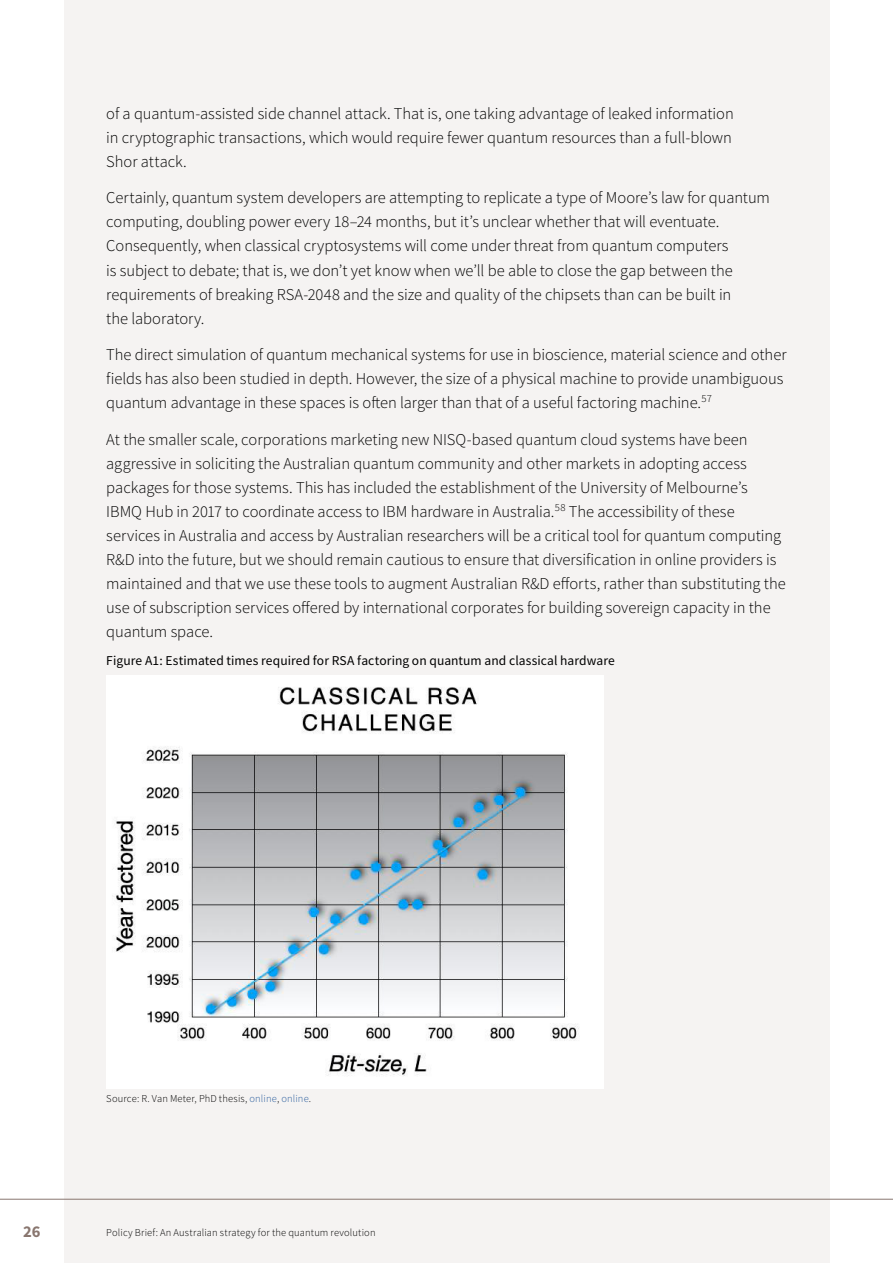
<style>
.page{position:relative;width:893px;height:1263px;background:#fff}
.page>*{position:absolute;margin:0;border:0;box-sizing:border-box;transform-origin:0 0}
.t1{font:300 16.5px/24px "Source Sans Pro";letter-spacing:-.005em;color:#000}
.t2{font:700 16.5px "Source Sans Pro";color:#89766f}
.t3{font:13.5px "Source Sans Pro";letter-spacing:.005em;color:#000}
.t4{font:300 10.5px "Source Sans Pro";letter-spacing:.015em;color:#000}
.s1{color:#285c9c}
</style>
<div class="page">
<div style="left:64px;top:0;width:765px;height:1263px;background:#f5f3f2"></div>
<img style="left:106px;top:675px;width:497px;height:414px">
<hr style="left:0;top:1199px;width:893px;height:1px;background:#89766f">
<p class="t1" style="left:106px;top:101px;width:629px;text-align:justify">of a quantum-assisted side channel attack. That is, one taking advantage of leaked information in cryptographic transactions, which would require fewer quantum resources than a full-blown Shor attack.</p>
<p class="t1" style="left:106px;top:186px;width:665px">Certainly, quantum system developers are attempting to replicate a type of Moore’s law for quantum computing, doubling power every 18–24 months, but it’s unclear whether that will eventuate.<br>Consequently, when classical cryptosystems will come under threat from quantum computers<br>is subject to debate; that is, we don’t yet know when we’ll be able to close the gap between the requirements of breaking RSA-2048 and the size and quality of the chipsets than can be built in<br>the laboratory.</p>
<p class="t1" style="left:106px;top:343px;width:682px">The direct simulation of quantum mechanical systems for use in bioscience, material science and other fields has also been studied in depth. However, the size of a physical machine to provide unambiguous quantum advantage in these spaces is often larger than that of a useful factoring machine.<sup>57</sup></p>
<p class="t1" style="left:106px;top:427px;width:681px">At the smaller scale, corporations marketing new NISQ-based quantum cloud systems have been aggressive in soliciting the Australian quantum community and other markets in adopting access packages for those systems. This has included the establishment of the University of Melbourne’s IBMQ Hub in 2017 to coordinate access to IBM hardware in Australia.<sup>58</sup> The accessibility of these services in Australia and access by Australian researchers will be a critical tool for quantum computing R&amp;D into the future, but we should remain cautious to ensure that diversification in online providers is maintained and that we use these tools to augment Australian R&amp;D efforts, rather than substituting the use of subscription services offered by international corporates for building sovereign capacity in the quantum space.</p>
<p class="t3" style="left:106px;top:652px;width:510px">Figure A1: Estimated times required for RSA factoring on quantum and classical hardware</p>
<p class="t4" style="left:106px;top:1092px;width:206px">Source: R. Van Meter, PhD thesis, <span class="s1">online</span>, <span class="s1">online</span>.</p>
<p class="t2" style="left:23px;top:1220px;width:19px">26</p>
<p class="t4" style="left:106px;top:1226px;width:271px">Policy Brief: An Australian strategy for the quantum revolution</p>
</div>
